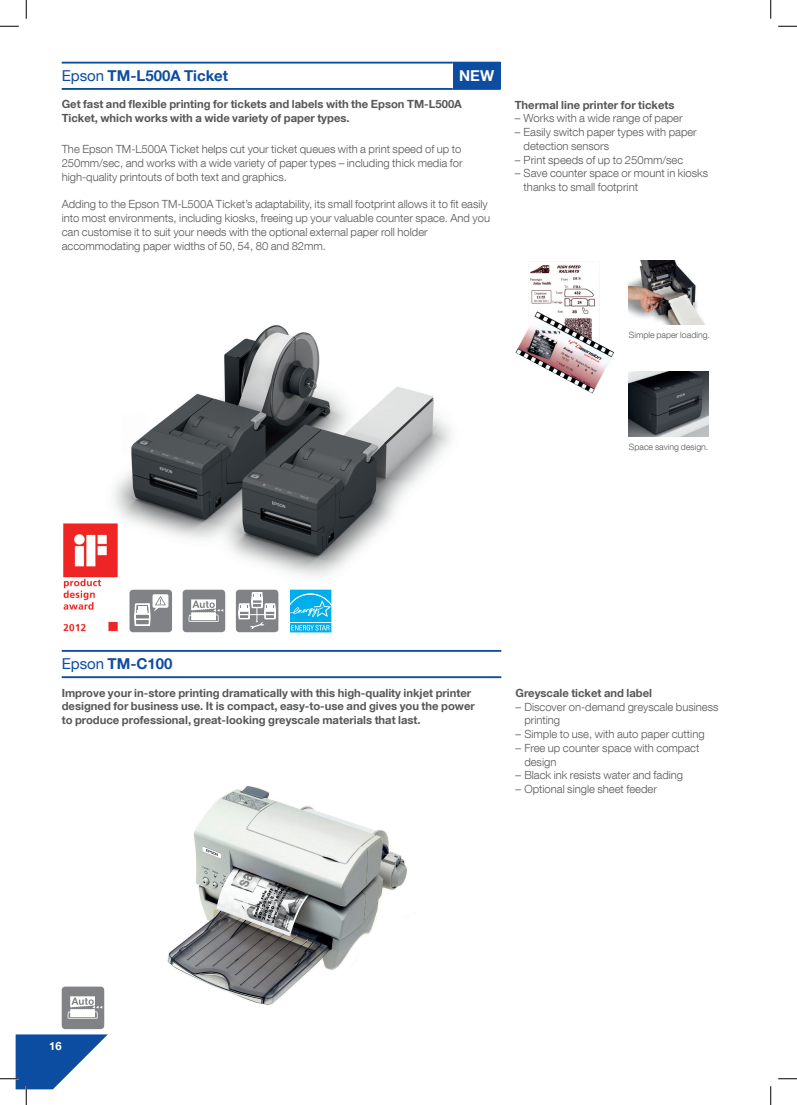
<style>
.page{position:relative;width:797px;height:1105px;background:#fff}
.page>*{position:absolute;margin:0;border:0;box-sizing:border-box;transform-origin:0 0}
.lock-up_12_14-55roma{font:700 15px "Helvetica Neue LT Com";color:#0d4da1}
.lock-up_12_14-55roma-2{font:700 15px "Helvetica Neue LT Com";color:#fff}
.body__9_11-45light_8{font:300 11.25px/13.8px "Helvetica Neue LT Com";color:#57585a}
.body_bold__9_11-75bo{font:700 11.25px/13.8px "Helvetica Neue LT Com";color:#57585a}
.t1{font:700 11.25px "Helvetica Neue LT Com";color:#fff}
.caption_body__7_8-45{font:300 8.75px "Helvetica Neue LT Com";color:#57585a}
.s1{font-weight:400}
</style>
<div class="page">
<div style="left:453px;top:63px;width:47px;height:26px;background:#0d4da1"></div>
<hr style="left:62px;top:62px;width:391px;height:2px;background:#0d4da1">
<hr style="left:453px;top:62px;width:47px;height:2px;background:#0d4da1">
<hr style="left:62px;top:88px;width:391px;height:2px;background:#0d4da1">
<hr style="left:453px;top:88px;width:47px;height:2px;background:#0d4da1">
<img style="left:167px;top:786px;width:240px;height:219px">
<img style="left:629px;top:372px;width:79px;height:64px">
<img style="left:629px;top:260px;width:76px;height:65px">
<hr style="left:62px;top:650px;width:439px;height:2px;background:#0d4da1">
<hr style="left:62px;top:676px;width:439px;height:2px;background:#0d4da1">
<img style="left:515px;top:265px;width:99px;height:128px">
<div style="left:62px;top:986px;width:42px;height:43px;background:#808285;border-radius:4px"></div>
<svg style="left:68px;top:996px;width:34px;height:23px"></svg>
<img style="left:114px;top:325px;width:337px;height:251px">
<img style="left:63px;top:522px;width:56px;height:110px">
<div style="left:129px;top:590px;width:43px;height:42px;background:#808285;border-radius:4px"></div>
<svg style="left:134px;top:594px;width:34px;height:32px"></svg>
<div style="left:183px;top:590px;width:42px;height:42px;background:#808285;border-radius:4px"></div>
<svg style="left:188px;top:599px;width:35px;height:23px"></svg>
<div style="left:236px;top:590px;width:42px;height:42px;background:#808285;border-radius:4px"></div>
<svg style="left:238px;top:592px;width:38px;height:38px"></svg>
<svg style="left:290px;top:590px;width:41px;height:42px;background:#2bbbee"></svg>
<svg style="left:0;top:25px;width:19px;height:2px"></svg>
<svg style="left:778px;top:25px;width:19px;height:2px"></svg>
<svg style="left:778px;top:1078px;width:19px;height:1px"></svg>
<svg style="left:25px;top:0;width:2px;height:19px"></svg>
<svg style="left:0;top:1034px;width:108px;height:71px"></svg>
<svg style="left:770px;top:0;width:1px;height:19px"></svg>
<svg style="left:770px;top:1086px;width:1px;height:19px"></svg>
<p class="lock-up_12_14-55roma" style="left:62px;top:66px;width:168px"><span class="s1">Epson</span> TM-L500A Ticket</p>
<p class="lock-up_12_14-55roma-2" style="left:459px;top:66px;width:36px">NEW</p>
<p class="body_bold__9_11-75bo" style="left:62px;top:97px;width:402px">Get fast and flexible printing for tickets and labels with the Epson TM-L500A<br>Ticket, which works with a wide variety of paper types.</p>
<p class="body__9_11-45light_8" style="left:62px;top:142px;width:402px;text-align:justify">The Epson TM-L500A Ticket helps cut your ticket queues with a print speed of up to 250mm/sec, and works with a wide variety of paper types – including thick media for high-quality printouts of both text and graphics.</p>
<p class="body__9_11-45light_8" style="left:62px;top:197px;width:430px">Adding to the Epson TM-L500A Ticket’s adaptability, its small footprint allows it to fit easily into most environments, including kiosks, freeing up your valuable counter space. And you can customise it to suit your needs with the optional external paper roll holder accommodating paper widths of 50, 54, 80 and 82mm.</p>
<p class="body_bold__9_11-75bo" style="left:515px;top:97px;width:161px">Thermal line printer for tickets</p>
<p class="body__9_11-45light_8" style="left:515px;top:111px;width:169px">– Works with a wide range of paper</p>
<p class="body__9_11-45light_8" style="left:523px;top:125px;width:175px;text-indent:-9px">– Easily switch paper types with paper detection sensors</p>
<p class="body__9_11-45light_8" style="left:515px;top:153px;width:170px">– Print speeds of up to 250mm/sec</p>
<p class="body__9_11-45light_8" style="left:523px;top:166px;width:186px;text-indent:-9px">– Save counter space or mount in kiosks thanks to small footprint</p>
<p class="caption_body__7_8-45" style="left:629px;top:330px;width:83px">Simple paper loading.</p>
<p class="caption_body__7_8-45" style="left:629px;top:441px;width:81px">Space saving design.</p>
<p class="lock-up_12_14-55roma" style="left:62px;top:654px;width:112px"><span class="s1">Epson</span> TM-C100</p>
<p class="body_bold__9_11-75bo" style="left:62px;top:685px;width:415px">Improve your in-store printing dramatically with this high-quality inkjet printer designed for business use. It is compact, easy-to-use and gives you the power to produce professional, great-looking greyscale materials that last.</p>
<p class="body_bold__9_11-75bo" style="left:515px;top:686px;width:138px">Greyscale ticket and label</p>
<p class="body__9_11-45light_8" style="left:524px;top:700px;width:196px;text-indent:-9px">– Discover on-demand greyscale business printing</p>
<p class="body__9_11-45light_8" style="left:515px;top:727px;width:191px">– Simple to use, with auto paper cutting</p>
<p class="body__9_11-45light_8" style="left:524px;top:741px;width:177px;text-indent:-9px">– Free up counter space with compact design</p>
<p class="body__9_11-45light_8" style="left:515px;top:768px;width:169px">– Black ink resists water and fading</p>
<p class="body__9_11-45light_8" style="left:515px;top:782px;width:143px">– Optional single sheet feeder</p>
<p class="t1" style="left:49px;top:1038px;width:14px">16</p>
</div>
